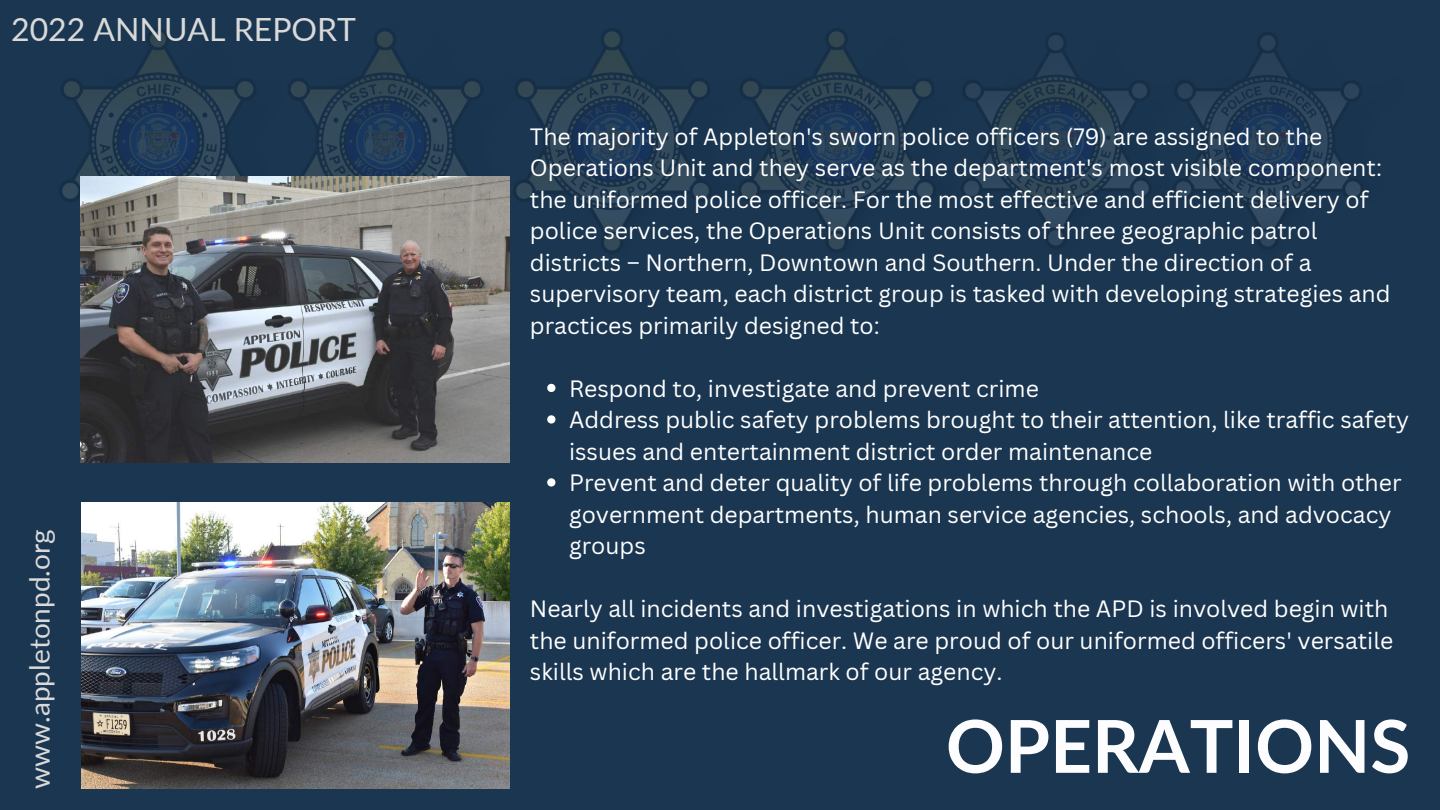
<style>
.page{position:relative;width:1440px;height:810px;background:#1a3651}
.page>*{position:absolute;margin:0;border:0;box-sizing:border-box;transform-origin:0 0}
.t1{font:700 73px "Lato";color:#fdfdff}
.t2{font:32px "Lato";color:#d9d9d9}
.t3{font:28px "Lato";color:#d9d9d9}
.t4{font:23px/31.5px "Canva Sans";color:#fff}
</style>
<div class="page">
<img style="left:62px;top:31px;width:420px;height:233px">
<img style="left:515px;top:31px;width:194px;height:221px">
<img style="left:740px;top:31px;width:193px;height:221px">
<img style="left:962px;top:35px;width:187px;height:210px">
<img style="left:1174px;top:35px;width:187px;height:211px">
<img style="left:81px;top:503px;width:429px;height:286px">
<img style="left:81px;top:176px;width:429px;height:286px">
<svg style="left:547px;top:384px;width:8px;height:8px"></svg>
<svg style="left:547px;top:415px;width:8px;height:9px"></svg>
<svg style="left:547px;top:478px;width:8px;height:9px"></svg>
<h2 class="t2" style="left:11px;top:10px;width:346px">2022 ANNUAL REPORT</h2>
<p class="t3" style="left:22px;top:789px;width:261px;rotate:-90deg">www.appletonpd.org</p>
<p class="t4" style="left:530px;top:120px;width:862px">The majority of Appleton's sworn police officers (79) are assigned to the Operations Unit and they serve as the department's most visible component: the uniformed police officer. For the most effective and efficient delivery of police services, the Operations Unit consists of three geographic patrol districts – Northern, Downtown and Southern. Under the direction of a supervisory team, each district group is tasked with developing strategies and practices primarily designed to:</p>
<p class="t4" style="left:569px;top:372px;width:842px">Respond to, investigate and prevent crime<br>Address public safety problems brought to their attention, like traffic safety issues and entertainment district order maintenance<br>Prevent and deter quality of life problems through collaboration with other government departments, human service agencies, schools, and advocacy groups</p>
<p class="t4" style="left:530px;top:592px;width:865px">Nearly all incidents and investigations in which the APD is involved begin with the uniformed police officer. We are proud of our uniformed officers' versatile skills which are the hallmark of our agency.</p>
<h1 class="t1" style="left:946px;top:701px;width:466px">OPERATIONS</h1>
</div>
